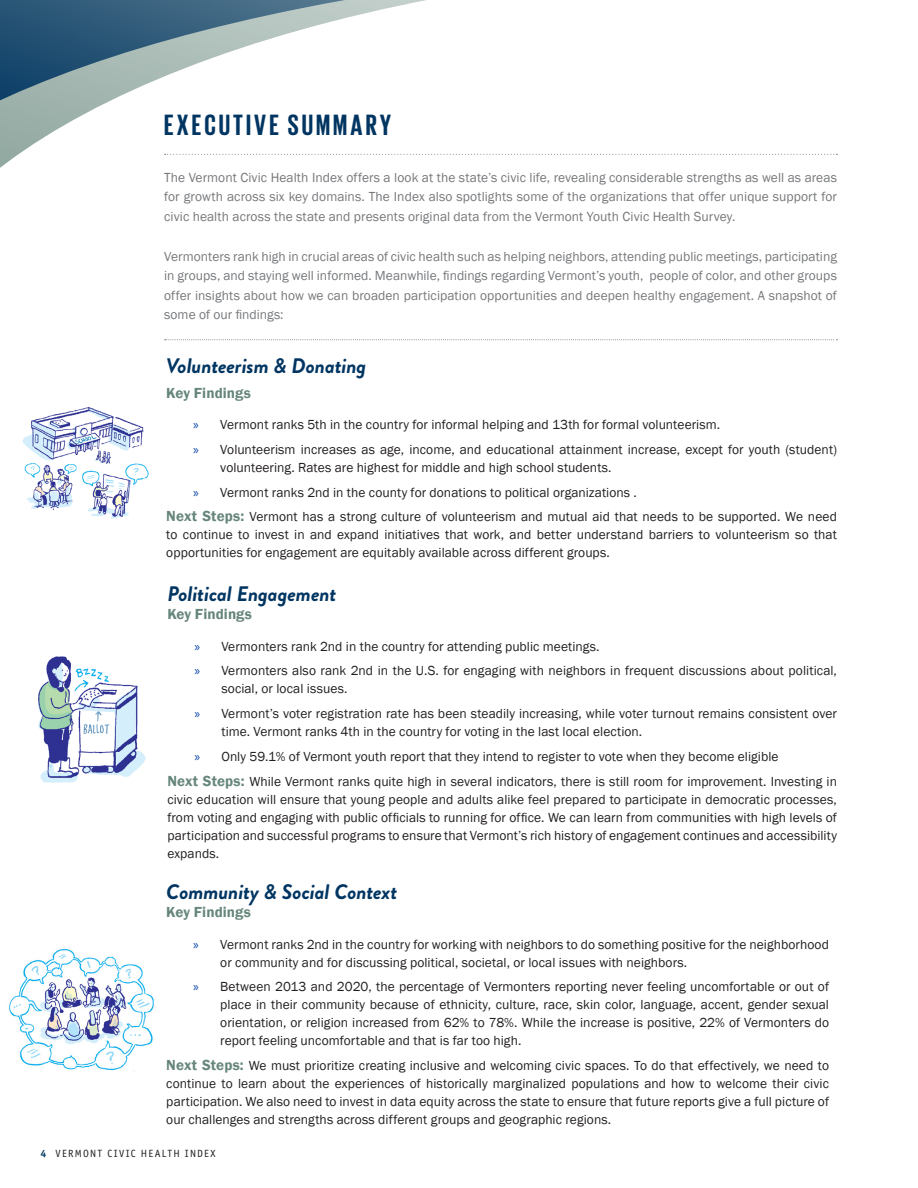
<style>
.page{position:relative;width:918px;height:1188px;background:#fff}
.page>*{position:absolute;margin:0;border:0;box-sizing:border-box;transform-origin:0 0}
.BODY_Head{font:700 30px "Giorgio Sans";letter-spacing:.105em;color:#003562}
.Body{font:italic 700 21px "Brandon Grotesque";letter-spacing:-.005em;color:#003562}
.Body-2{font:600 15px "Franklin Gothic";letter-spacing:.005em;color:#66867b}
.Body-3{font:13.5px/18px "Franklin Gothic";letter-spacing:.005em;color:#231f20}
.Section_Intro_Text{font:13.5px/19.5px "Franklin Gothic";letter-spacing:.005em;color:#76787b;text-align:justify}
.t1{font:10.5px "Officina Sans Std";letter-spacing:.115em;color:#231f20}
.s1{font-family:"Myriad Pro";color:#0040a6}
.s2{font-weight:600;font-size:15px;color:#66867b}
.s3{font-weight:700;color:#003a62}
</style>
<div class="page">
<svg style="left:0;top:0;width:838px;height:168px"></svg>
<svg style="left:165px;top:154px;width:673px;height:1px"></svg>
<svg style="left:165px;top:339px;width:673px;height:1px"></svg>
<img style="left:38px;top:656px;width:108px;height:127px">
<img style="left:9px;top:949px;width:145px;height:123px">
<img style="left:23px;top:407px;width:126px;height:112px">
<p class="BODY_Head" style="left:164px;top:110px;width:228px">EXECUTIVE SUMMARY</p>
<p class="Section_Intro_Text" style="left:164px;top:168px;width:674px">The Vermont Civic Health Index offers a look at the state’s civic life, revealing considerable strengths as well as areas for growth across six key domains. The Index also spotlights some of the organizations that offer unique support for civic health across the state and presents original data from the Vermont Youth Civic Health Survey.</p>
<p class="Section_Intro_Text" style="left:164px;top:247px;width:674px">Vermonters rank high in crucial areas of civic health such as helping neighbors, attending public meetings, participating in groups, and staying well informed. Meanwhile, findings regarding Vermont’s youth, people of color, and other groups offer insights about how we can broaden participation opportunities and deepen healthy engagement. A snapshot of some of our findings:</p>
<p class="Body" style="left:166px;top:351px;width:202px">Volunteerism &amp; Donating</p>
<p class="Body-2" style="left:166px;top:383px;width:86px">Key Findings</p>
<p class="Body-3" style="left:193px;top:416px;width:528px"><span class="s1">»</span> Vermont ranks 5th in the country for informal helping and 13th for formal volunteerism.</p>
<p class="Body-3" style="left:220px;top:441px;width:618px;text-indent:-27px"><span class="s1">»</span> Volunteerism increases as age, income, and educational attainment increase, except for youth (student) volunteering. Rates are highest for middle and high school students.</p>
<p class="Body-3" style="left:193px;top:483px;width:445px"><span class="s1">»</span> Vermont ranks 2nd in the county for donations to political organizations .</p>
<p class="Body-3" style="left:166px;top:508px;width:672px;text-align:justify"><span class="s2">Next Steps:</span> Vermont has a strong culture of volunteerism and mutual aid that needs to be supported. We need to continue to invest in and expand initiatives that work, and better understand barriers to volunteerism so that opportunities for engagement are equitably available across different groups.</p>
<p class="Body" style="left:167px;top:579px;width:170px">Political Engagement</p>
<p class="Body-2" style="left:167px;top:605px;width:86px">Key Findings</p>
<p class="Body-3" style="left:194px;top:637px;width:407px"><span class="s1">»</span> Vermonters rank 2nd in the country for attending public meetings.</p>
<p class="Body-3" style="left:221px;top:662px;width:617px;text-indent:-27px"><span class="s1">»</span> Vermonters also rank 2nd in the U.S. for engaging with neighbors in frequent discussions about political, social, or local issues.</p>
<p class="Body-3" style="left:221px;top:705px;width:617px;text-indent:-27px"><span class="s1">»</span> Vermont’s voter registration rate has been steadily increasing, while voter turnout remains consistent over time. Vermont ranks 4th in the country for voting in the last local election.</p>
<p class="Body-3" style="left:194px;top:748px;width:586px"><span class="s1">»</span> Only 59.1% of Vermont youth report that they intend to register to vote when they become eligible</p>
<p class="Body-3" style="left:167px;top:772px;width:671px;text-align:justify"><span class="s2">Next Steps:</span> While Vermont ranks quite high in several indicators, there is still room for improvement. Investing in civic education will ensure that young people and adults alike feel prepared to participate in democratic processes, from voting and engaging with public officials to running for office. We can learn from communities with high levels of participation and successful programs to ensure that Vermont’s rich history of engagement continues and accessibility expands.</p>
<p class="Body" style="left:166px;top:877px;width:233px">Community &amp; Social Context</p>
<p class="Body-2" style="left:166px;top:903px;width:86px">Key Findings</p>
<p class="Body-3" style="left:220px;top:936px;width:610px;text-indent:-27px"><span class="s1">»</span> Vermont ranks 2nd in the country for working with neighbors to do something positive for the neighborhood or community and for discussing political, societal, or local issues with neighbors.</p>
<p class="Body-3" style="left:220px;top:978px;width:610px;text-align:justify;text-indent:-27px"><span class="s1">»</span> Between 2013 and 2020, the percentage of Vermonters reporting never feeling uncomfortable or out of place in their community because of ethnicity, culture, race, skin color, language, accent, gender sexual orientation, or religion increased from 62% to 78%. While the increase is positive, 22% of Vermonters do report feeling uncomfortable and that is far too high.</p>
<p class="Body-3" style="left:166px;top:1057px;width:664px;text-align:justify"><span class="s2">Next Steps:</span> We must prioritize creating inclusive and welcoming civic spaces. To do that effectively, we need to continue to learn about the experiences of historically marginalized populations and how to welcome their civic participation. We also need to invest in data equity across the state to ensure that future reports give a full picture of our challenges and strengths across different groups and geographic regions.</p>
<p class="t1" style="left:40px;top:1147px;width:177px"><span class="s3">4</span> VERMONT CIVIC HEALTH INDEX</p>
</div>
